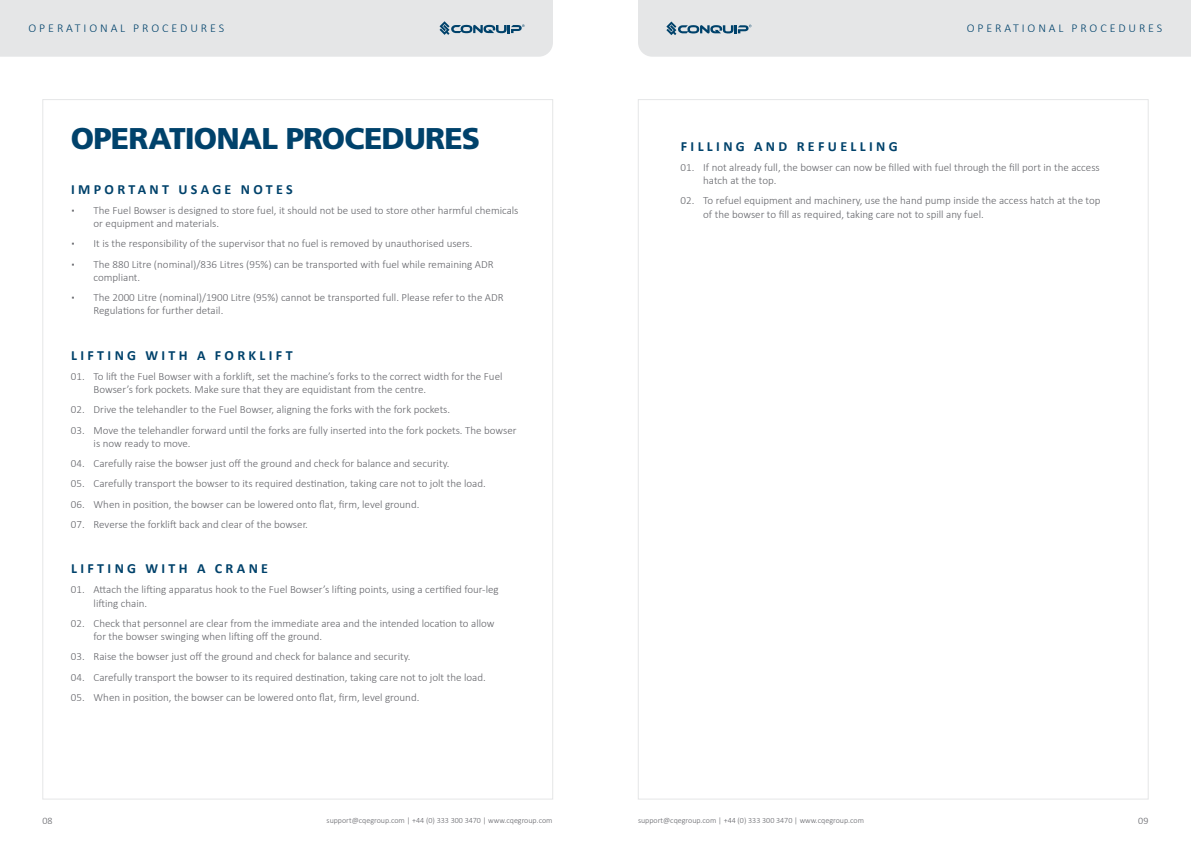
<style>
.page{position:relative;width:1191px;height:842px;background:#fff}
.page>*{position:absolute;margin:0;border:0;box-sizing:border-box;transform-origin:0 0}
.t1{font:900 30px "Frutiger LT Std";letter-spacing:-.03em;color:#00426b}
.t2{font:700 14px "Calibri";letter-spacing:.24em;color:#00426b}
.t3{font:300 12px "Calibri";letter-spacing:.24em;color:#00426b}
.t4{font:300 11px/13.2px "Calibri";color:#636469}
.t5{font:300 10px "Calibri";color:#636469}
.t6{font:300 8px "Calibri";color:#636469}
</style>
<div class="page">
<div style="left:0;top:0;width:553px;height:57px;background:#e5e6e7"></div>
<div style="left:638px;top:0;width:553px;height:57px;background:#e5e6e7"></div>
<p class="t3" style="left:29px;top:21px;width:197px">OPERATIONAL PROCEDURES</p>
<p class="t3" style="left:966px;top:21px;width:197px">OPERATIONAL PROCEDURES</p>
<h1 class="t1" style="left:71px;top:120px;width:411px">OPERATIONAL PROCEDURES</h1>
<p class="t2" style="left:71px;top:179px;width:223px">IMPORTANT USAGE NOTES</p>
<p class="t4" style="left:94px;top:204px;width:426px;text-indent:-23px">▪ The Fuel Bowser is designed to store fuel, it should not be used to store other harmful chemicals or equipment and materials.</p>
<p class="t4" style="left:71px;top:237px;width:403px">▪ It is the responsibility of the supervisor that no fuel is removed by unauthorised users.</p>
<p class="t4" style="left:94px;top:257px;width:401px;text-indent:-23px">▪ The 880 Litre (nominal)/836 Litres (95%) can be transported with fuel while remaining ADR compliant.</p>
<p class="t4" style="left:94px;top:291px;width:411px;text-indent:-23px">▪ The 2000 Litre (nominal)/1900 Litre (95%) cannot be transported full. Please refer to the ADR<br>Regulations for further detail.</p>
<p class="t2" style="left:71px;top:345px;width:223px">LIFTING WITH A FORKLIFT</p>
<p class="t4" style="left:94px;top:369px;width:410px;text-indent:-23px">01. To lift the Fuel Bowser with a forklift, set the machine’s forks to the correct width for the Fuel<br>Bowser’s fork pockets. Make sure that they are equidistant from the centre.</p>
<p class="t4" style="left:71px;top:403px;width:381px">02. Drive the telehandler to the Fuel Bowser, aligning the forks with the fork pockets.</p>
<p class="t4" style="left:94px;top:423px;width:424px;text-indent:-23px">03. Move the telehandler forward until the forks are fully inserted into the fork pockets. The bowser is now ready to move.</p>
<p class="t4" style="left:71px;top:457px;width:380px">04. Carefully raise the bowser just off the ground and check for balance and security.</p>
<p class="t4" style="left:71px;top:477px;width:416px">05. Carefully transport the bowser to its required destination, taking care not to jolt the load.</p>
<p class="t4" style="left:71px;top:497px;width:350px">06. When in position, the bowser can be lowered onto flat, firm, level ground.</p>
<p class="t4" style="left:71px;top:518px;width:238px">07. Reverse the forklift back and clear of the bowser.</p>
<p class="t2" style="left:71px;top:559px;width:198px">LIFTING WITH A CRANE</p>
<p class="t4" style="left:94px;top:583px;width:406px;text-indent:-23px">01. Attach the lifting apparatus hook to the Fuel Bowser’s lifting points, using a certified four-leg lifting chain.</p>
<p class="t4" style="left:94px;top:617px;width:402px;text-indent:-23px">02. Check that personnel are clear from the immediate area and the intended location to allow for the bowser swinging when lifting off the ground.</p>
<p class="t4" style="left:71px;top:650px;width:341px">03. Raise the bowser just off the ground and check for balance and security.</p>
<p class="t4" style="left:71px;top:670px;width:416px">04. Carefully transport the bowser to its required destination, taking care not to jolt the load.</p>
<p class="t4" style="left:71px;top:691px;width:350px">05. When in position, the bowser can be lowered onto flat, firm, level ground.</p>
<p class="t2" style="left:681px;top:136px;width:218px">FILLING AND REFUELLING</p>
<p class="t4" style="left:703px;top:161px;width:398px;text-indent:-23px">01. If not already full, the bowser can now be filled with fuel through the fill port in the access hatch at the top.</p>
<p class="t4" style="left:703px;top:194px;width:399px;text-indent:-23px">02. To refuel equipment and machinery, use the hand pump inside the access hatch at the top of the bowser to fill as required, taking care not to spill any fuel.</p>
<p class="t5" style="left:43px;top:814px;width:12px">08</p>
<p class="t6" style="left:326px;top:816px;width:227px">support@cqegroup.com | +44 (0) 333 300 3470 | www.cqegroup.com</p>
<p class="t6" style="left:638px;top:816px;width:227px">support@cqegroup.com | +44 (0) 333 300 3470 | www.cqegroup.com</p>
<p class="t5" style="left:1138px;top:814px;width:12px">09</p>
</div>
